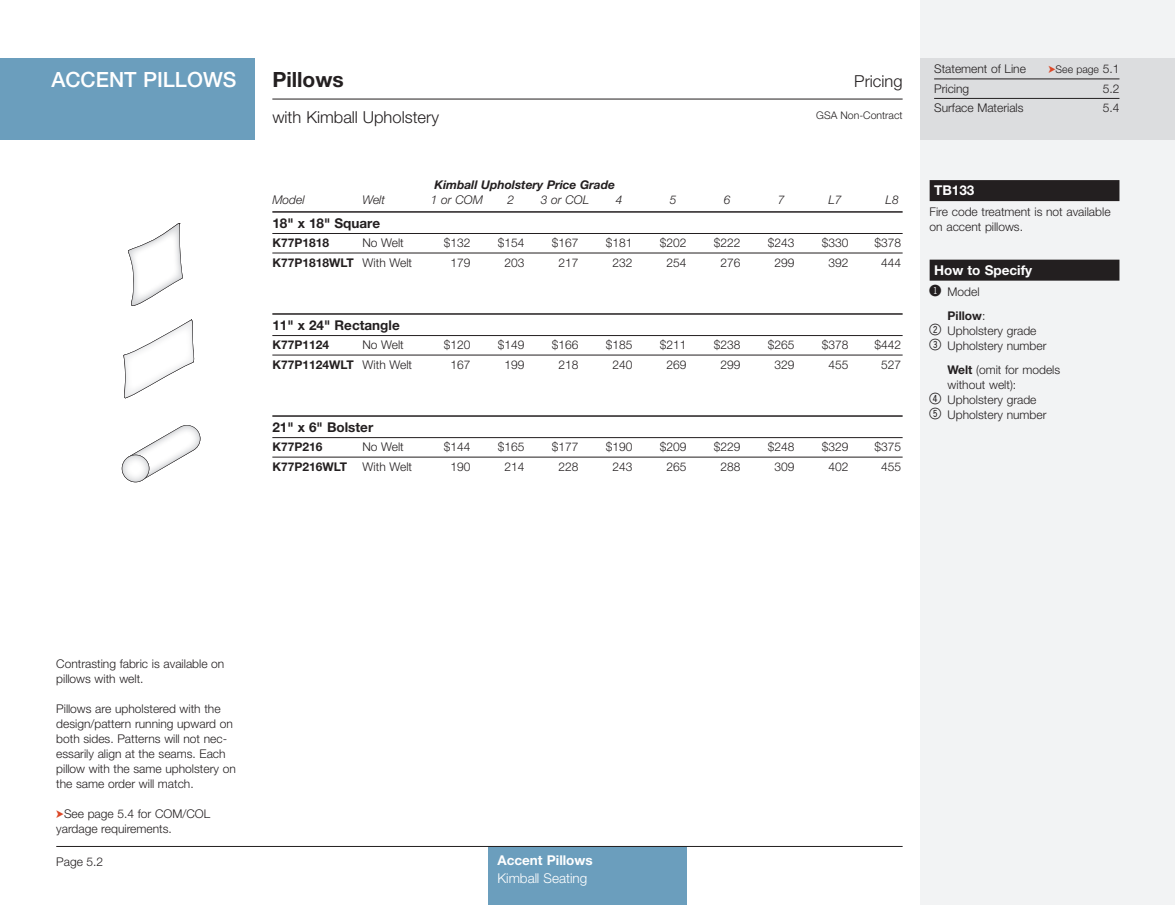
<style>
.page{position:relative;width:1175px;height:905px;background:#fff}
.page>*{position:absolute;margin:0;border:0;box-sizing:border-box;transform-origin:0 0}
.t1{font:500 21px "Helvetica Neue";color:#fff}
.t2{font:700 21px "Helvetica Neue";color:#231f20}
.t3{font:300 16.5px "Helvetica Neue";color:#231f20}
.t4{font:700 13.5px "Helvetica Neue";color:#231f20}
.t5{font:700 13.5px "Helvetica Neue";color:#fff}
.t6{font:300 13.5px "Helvetica Neue";color:#fff}
.t7{font:300 12px/15px "Helvetica Neue";color:#231f20}
.t8{font:700 12px "Helvetica Neue";color:#231f20}
.t9{font:italic 300 12px "Helvetica Neue";color:#231f20}
.t10{font:italic 700 12px "Helvetica Neue";color:#231f20}
.t11{font:300 10.5px "Helvetica Neue";color:#231f20}
.s1{font-weight:300}
.s2{color:#db4828}
.s3{font-size:12px}
.s4{font-family:"Double Digits Round";font-weight:400;font-size:15px}
.s5{font-weight:700}
</style>
<div class="page">
<hr style="left:272px;top:211px;width:630px;height:2px;background:#231f20">
<hr style="left:272px;top:233px;width:630px;height:1px;background:#231f20">
<hr style="left:272px;top:253px;width:630px;height:1px;background:#231f20">
<hr style="left:272px;top:313px;width:630px;height:2px;background:#231f20">
<hr style="left:272px;top:335px;width:630px;height:1px;background:#231f20">
<hr style="left:272px;top:355px;width:630px;height:1px;background:#231f20">
<hr style="left:272px;top:415px;width:630px;height:2px;background:#231f20">
<hr style="left:272px;top:437px;width:630px;height:1px;background:#231f20">
<hr style="left:272px;top:457px;width:630px;height:1px;background:#231f20">
<img style="left:128px;top:223px;width:55px;height:83px">
<div style="left:920px;top:0;width:254px;height:904px;background:#f2f3f4"></div>
<div style="left:929px;top:180px;width:190px;height:21px;background:#231f20"></div>
<div style="left:929px;top:260px;width:190px;height:20px;background:#231f20"></div>
<div style="left:488px;top:846px;width:198px;height:58px;background:#6b9ebd"></div>
<hr style="left:272px;top:99px;width:630px;height:1px;background:#231f20">
<hr style="left:56px;top:846px;width:846px;height:1px;background:#231f20">
<div style="left:0;top:58px;width:254px;height:82px;background:#6b9ebd"></div>
<div style="left:920px;top:58px;width:254px;height:82px;background:#dcdddf"></div>
<hr style="left:934px;top:79px;width:185px;height:1px;background:#231f20">
<hr style="left:934px;top:98px;width:185px;height:1px;background:#231f20">
<img style="left:124px;top:319px;width:70px;height:79px">
<svg style="left:131px;top:425px;width:69px;height:52px"></svg>
<img style="left:122px;top:455px;width:27px;height:27px">
<h1 class="t1" style="left:51px;top:72px;width:197px">ACCENT PILLOWS<sup>™</sup></h1>
<h1 class="t2" style="left:272px;top:72px;width:73px">Pillows</h1>
<h2 class="t3" style="left:854px;top:75px;width:50px">Pricing</h2>
<h2 class="t3" style="left:272px;top:111px;width:168px">with Kimball Upholstery</h2>
<p class="t10" style="left:434px;top:180px;width:182px">Kimball Upholstery Price Grade</p>
<p class="t11" style="left:816px;top:111px;width:88px">GSA Non-Contract</p>
<p class="t9" style="left:272px;top:195px;width:34px">Model</p>
<p class="t9" style="left:362px;top:195px;width:24px">Welt</p>
<p class="t9" style="left:431px;top:195px;width:54px">1 or COM</p>
<p class="t9" style="left:507px;top:195px;width:8px">2</p>
<p class="t9" style="left:541px;top:195px;width:50px">3 or COL</p>
<p class="t9" style="left:615px;top:195px;width:8px">4</p>
<p class="t9" style="left:669px;top:195px;width:8px">5</p>
<p class="t9" style="left:723px;top:195px;width:8px">6</p>
<p class="t9" style="left:777px;top:195px;width:8px">7</p>
<p class="t9" style="left:828px;top:195px;width:15px">L7</p>
<p class="t9" style="left:885px;top:195px;width:15px">L8</p>
<p class="t4" style="left:272px;top:218px;width:109px">18" x 18" Square</p>
<p class="t8" style="left:272px;top:238px;width:58px">K77P1818</p>
<p class="t7" style="left:362px;top:236px;width:43px">No Welt</p>
<p class="t7" style="left:444px;top:236px;width:28px">$ 132</p>
<p class="t7" style="left:498px;top:236px;width:28px">$ 154</p>
<p class="t7" style="left:552px;top:236px;width:28px">$ 167</p>
<p class="t7" style="left:606px;top:236px;width:28px">$ 181</p>
<p class="t7" style="left:660px;top:236px;width:28px">$ 202</p>
<p class="t7" style="left:714px;top:236px;width:28px">$ 222</p>
<p class="t7" style="left:768px;top:236px;width:28px">$ 243</p>
<p class="t7" style="left:822px;top:236px;width:28px">$ 330</p>
<p class="t7" style="left:874px;top:236px;width:28px">$ 378</p>
<p class="t8" style="left:272px;top:258px;width:141px">K77P1818WLT <span class="s1">With Welt</span></p>
<p class="t7" style="left:450px;top:256px;width:22px">179</p>
<p class="t7" style="left:504px;top:256px;width:22px">203</p>
<p class="t7" style="left:558px;top:256px;width:22px">217</p>
<p class="t7" style="left:612px;top:256px;width:22px">232</p>
<p class="t7" style="left:666px;top:256px;width:22px">254</p>
<p class="t7" style="left:720px;top:256px;width:22px">276</p>
<p class="t7" style="left:774px;top:256px;width:22px">299</p>
<p class="t7" style="left:828px;top:256px;width:22px">392</p>
<p class="t7" style="left:881px;top:256px;width:22px">444</p>
<p class="t4" style="left:272px;top:320px;width:129px">11" x 24" Rectangle</p>
<p class="t8" style="left:272px;top:340px;width:58px">K77P1124</p>
<p class="t7" style="left:362px;top:338px;width:43px">No Welt</p>
<p class="t7" style="left:444px;top:338px;width:28px">$ 120</p>
<p class="t7" style="left:498px;top:338px;width:28px">$ 149</p>
<p class="t7" style="left:552px;top:338px;width:28px">$ 166</p>
<p class="t7" style="left:606px;top:338px;width:28px">$ 185</p>
<p class="t7" style="left:660px;top:338px;width:28px">$ 211</p>
<p class="t7" style="left:714px;top:338px;width:28px">$ 238</p>
<p class="t7" style="left:768px;top:338px;width:28px">$ 265</p>
<p class="t7" style="left:822px;top:338px;width:28px">$ 378</p>
<p class="t7" style="left:874px;top:338px;width:28px">$ 442</p>
<p class="t8" style="left:272px;top:360px;width:141px">K77P1124WLT <span class="s1">With Welt</span></p>
<p class="t7" style="left:450px;top:358px;width:22px">167</p>
<p class="t7" style="left:504px;top:358px;width:22px">199</p>
<p class="t7" style="left:558px;top:358px;width:22px">218</p>
<p class="t7" style="left:612px;top:358px;width:22px">240</p>
<p class="t7" style="left:666px;top:358px;width:22px">269</p>
<p class="t7" style="left:720px;top:358px;width:22px">299</p>
<p class="t7" style="left:774px;top:358px;width:22px">329</p>
<p class="t7" style="left:828px;top:358px;width:22px">455</p>
<p class="t7" style="left:881px;top:358px;width:22px">527</p>
<p class="t4" style="left:272px;top:422px;width:102px">21" x 6" Bolster</p>
<p class="t8" style="left:272px;top:442px;width:52px">K77P216</p>
<p class="t7" style="left:362px;top:440px;width:43px">No Welt</p>
<p class="t7" style="left:444px;top:440px;width:28px">$ 144</p>
<p class="t7" style="left:498px;top:440px;width:28px">$ 165</p>
<p class="t7" style="left:552px;top:440px;width:28px">$ 177</p>
<p class="t7" style="left:606px;top:440px;width:28px">$ 190</p>
<p class="t7" style="left:660px;top:440px;width:28px">$ 209</p>
<p class="t7" style="left:714px;top:440px;width:28px">$ 229</p>
<p class="t7" style="left:768px;top:440px;width:28px">$ 248</p>
<p class="t7" style="left:822px;top:440px;width:28px">$ 329</p>
<p class="t7" style="left:874px;top:440px;width:28px">$ 375</p>
<p class="t8" style="left:272px;top:462px;width:76px">K77P216WLT</p>
<p class="t7" style="left:362px;top:460px;width:51px">With Welt</p>
<p class="t7" style="left:450px;top:460px;width:22px">190</p>
<p class="t7" style="left:504px;top:460px;width:22px">214</p>
<p class="t7" style="left:558px;top:460px;width:22px">228</p>
<p class="t7" style="left:612px;top:460px;width:22px">243</p>
<p class="t7" style="left:666px;top:460px;width:22px">265</p>
<p class="t7" style="left:720px;top:460px;width:22px">288</p>
<p class="t7" style="left:774px;top:460px;width:22px">309</p>
<p class="t7" style="left:828px;top:460px;width:22px">402</p>
<p class="t7" style="left:881px;top:460px;width:22px">455</p>
<p class="t7" style="left:934px;top:62px;width:93px">Statement of Line</p>
<p class="t11" style="left:1048px;top:66px;width:73px"><span class="s2">➤</span>See page <span class="s3">5.1</span></p>
<p class="t7" style="left:934px;top:80px;width:91px;line-height:19.5px">Pricing<br>Surface Materials</p>
<p class="t5" style="left:934px;top:185px;width:42px">TB133</p>
<p class="t7" style="left:929px;top:205px;width:182px">Fire code treatment is not available on accent pillows.</p>
<p class="t5" style="left:934px;top:265px;width:99px">How to Specify</p>
<p class="t7" style="left:947px;top:280px;width:39px;line-height:24px;text-indent:-18px"><span class="s4">!</span> Model<br><span class="s5">Pillow</span>:</p>
<p class="t7" style="left:929px;top:324px;width:118px"><span class="s4">2</span> Upholstery grade<br><span class="s4">3</span> Upholstery number</p>
<p class="t7" style="left:947px;top:363px;width:114px"><span class="s5">Welt</span> (omit for models</p>
<p class="t7" style="left:947px;top:378px;width:70px">without welt):</p>
<p class="t7" style="left:929px;top:393px;width:108px"><span class="s4">4</span> Upholstery grade</p>
<p class="t7" style="left:929px;top:408px;width:118px"><span class="s4">5</span> Upholstery number</p>
<p class="t7" style="left:56px;top:657px;width:170px">Contrasting fabric is available on pillows with welt.</p>
<p class="t7" style="left:56px;top:702px;width:181px">Pillows are upholstered with the design/pattern running upward on both sides. Patterns will not nec&shy;essarily align at the seams. Each pillow with the same upholstery on the same order will match.</p>
<p class="t7" style="left:56px;top:807px;width:155px"><span class="s2">➤</span>See page 5.4 for COM/COL yardage requirements.</p>
<p class="t7" style="left:56px;top:855px;width:49px">Page 5.2</p>
<p class="t5" style="left:497px;top:855px;width:97px">Accent Pillows</p>
<p class="t6" style="left:497px;top:873px;width:91px">Kimball Seating</p>
</div>
